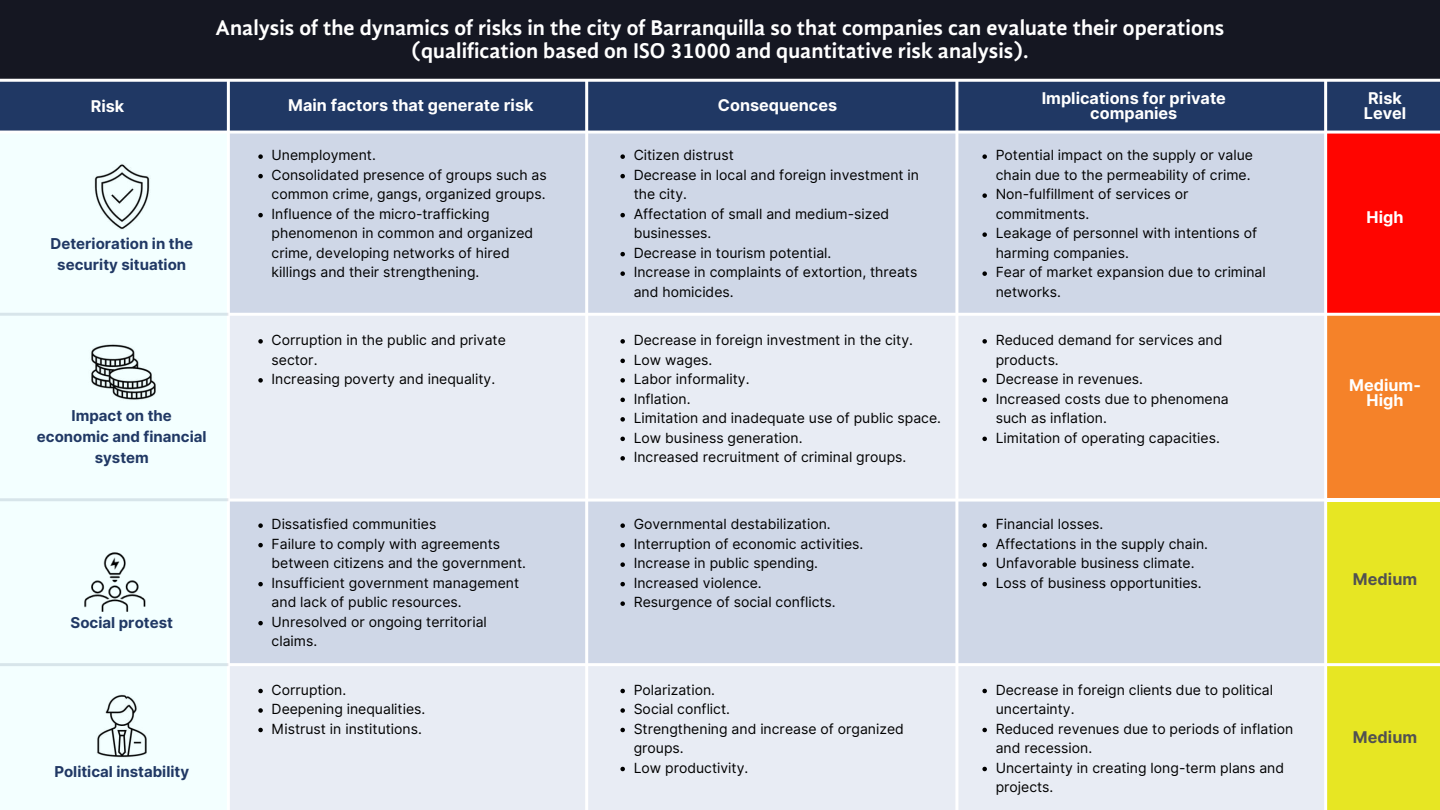
<style>
.page{position:relative;width:1440px;height:810px;background:#fff}
.page>*{position:absolute;margin:0;border:0;box-sizing:border-box;transform-origin:0 0}
.t1{font:700 22px/23.2px "Gandhi Sans";color:#fff;text-align:center}
.t2{font:700 16.2px/15px "Inter";color:#fff;text-align:center}
.t3{font:700 16.2px "Inter";color:#515151}
.t4{font:700 15px/21px "Inter";color:#203864;text-align:center}
.t5{font:14px/19.5px "Inter";color:#000}
</style>
<div class="page">
<div style="left:0;top:133px;width:229px;height:677px;background:#f3ffff"></div>
<img style="left:94px;top:164px;width:56px;height:66px">
<img style="left:91px;top:344px;width:65px;height:56px">
<img style="left:97px;top:694px;width:50px;height:64px">
<div style="left:1326px;top:133px;width:114px;height:181px;background:#ff0500"></div>
<div style="left:229px;top:133px;width:1097px;height:181px;background:#cfd7e7"></div>
<div style="left:229px;top:500px;width:1097px;height:165px;background:#cfd7e7"></div>
<div style="left:1326px;top:502px;width:114px;height:308px;background:#e7e623"></div>
<div style="left:229px;top:666px;width:1096px;height:144px;background:#e8ecf4"></div>
<div style="left:229px;top:315px;width:1096px;height:185px;background:#e8ecf4"></div>
<div style="left:0;top:81px;width:1440px;height:51px;background:#203864"></div>
<div style="left:1326px;top:314px;width:114px;height:184px;background:#f58229"></div>
<div style="left:0;top:0;width:1440px;height:81px;background:#151722"></div>
<hr style="left:228px;top:663px;width:1212px;height:3px;background:#fff">
<hr style="left:229px;top:499px;width:1211px;height:3px;background:#fff">
<hr style="left:228px;top:313px;width:1212px;height:3px;background:#fff">
<hr style="left:0;top:131px;width:1440px;height:3px;background:#fff">
<hr style="left:0;top:79px;width:1440px;height:3px;background:#fff">
<hr style="left:227px;top:81px;width:3px;height:729px;background:#fff">
<hr style="left:585px;top:81px;width:3px;height:729px;background:#fff">
<hr style="left:955px;top:81px;width:3px;height:729px;background:#fff">
<hr style="left:1324px;top:81px;width:3px;height:729px;background:#fff">
<hr style="left:0;top:663px;width:228px;height:3px;background:#203864">
<hr style="left:0;top:498px;width:228px;height:3px;background:#203864">
<hr style="left:0;top:313px;width:228px;height:3px;background:#203864">
<img style="left:84px;top:552px;width:62px;height:60px">
<svg style="left:258px;top:154px;width:5px;height:5px"></svg>
<svg style="left:258px;top:174px;width:5px;height:4px"></svg>
<svg style="left:258px;top:213px;width:5px;height:4px"></svg>
<svg style="left:258px;top:339px;width:5px;height:5px"></svg>
<svg style="left:258px;top:378px;width:5px;height:5px"></svg>
<svg style="left:620px;top:154px;width:5px;height:5px"></svg>
<svg style="left:620px;top:174px;width:5px;height:4px"></svg>
<svg style="left:620px;top:213px;width:5px;height:4px"></svg>
<svg style="left:620px;top:252px;width:5px;height:4px"></svg>
<svg style="left:620px;top:271px;width:5px;height:5px"></svg>
<svg style="left:620px;top:339px;width:5px;height:5px"></svg>
<svg style="left:620px;top:359px;width:5px;height:4px"></svg>
<svg style="left:620px;top:378px;width:5px;height:5px"></svg>
<svg style="left:620px;top:398px;width:5px;height:4px"></svg>
<svg style="left:620px;top:417px;width:5px;height:5px"></svg>
<svg style="left:620px;top:437px;width:5px;height:4px"></svg>
<svg style="left:620px;top:456px;width:5px;height:5px"></svg>
<svg style="left:982px;top:154px;width:5px;height:5px"></svg>
<svg style="left:982px;top:193px;width:5px;height:5px"></svg>
<svg style="left:982px;top:232px;width:5px;height:5px"></svg>
<svg style="left:982px;top:271px;width:5px;height:5px"></svg>
<svg style="left:982px;top:339px;width:5px;height:5px"></svg>
<svg style="left:982px;top:378px;width:5px;height:5px"></svg>
<svg style="left:982px;top:398px;width:5px;height:4px"></svg>
<svg style="left:982px;top:437px;width:5px;height:4px"></svg>
<svg style="left:258px;top:523px;width:5px;height:5px"></svg>
<svg style="left:258px;top:543px;width:5px;height:4px"></svg>
<svg style="left:258px;top:582px;width:5px;height:4px"></svg>
<svg style="left:258px;top:621px;width:5px;height:4px"></svg>
<svg style="left:620px;top:523px;width:5px;height:5px"></svg>
<svg style="left:620px;top:543px;width:5px;height:4px"></svg>
<svg style="left:620px;top:562px;width:5px;height:5px"></svg>
<svg style="left:620px;top:582px;width:5px;height:4px"></svg>
<svg style="left:620px;top:601px;width:5px;height:5px"></svg>
<svg style="left:982px;top:523px;width:5px;height:5px"></svg>
<svg style="left:982px;top:543px;width:5px;height:4px"></svg>
<svg style="left:982px;top:562px;width:5px;height:5px"></svg>
<svg style="left:982px;top:582px;width:5px;height:4px"></svg>
<svg style="left:258px;top:689px;width:5px;height:4px"></svg>
<svg style="left:258px;top:708px;width:5px;height:5px"></svg>
<svg style="left:258px;top:728px;width:5px;height:4px"></svg>
<svg style="left:620px;top:689px;width:5px;height:4px"></svg>
<svg style="left:620px;top:708px;width:5px;height:5px"></svg>
<svg style="left:620px;top:728px;width:5px;height:4px"></svg>
<svg style="left:620px;top:767px;width:5px;height:4px"></svg>
<svg style="left:982px;top:689px;width:5px;height:4px"></svg>
<svg style="left:982px;top:728px;width:5px;height:4px"></svg>
<svg style="left:982px;top:767px;width:5px;height:4px"></svg>
<h1 class="t1" style="left:216px;top:18px;width:1010px">Analysis of the dynamics of risks in the city of Barranquilla so that companies can evaluate their operations (qualification based on ISO 31000 and quantitative risk analysis).</h1>
<p class="t2" style="left:91px;top:98px;width:35px">Risk</p>
<p class="t2" style="left:288px;top:98px;width:247px">Main factors that generate risk</p>
<p class="t2" style="left:718px;top:98px;width:121px">Consequences</p>
<p class="t2" style="left:1364px;top:90px;width:44px;text-align:left">Risk<br>Level</p>
<p class="t2" style="left:1042px;top:90px;width:186px">Implications for private companies</p>
<p class="t4" style="left:51px;top:233px;width:144px">Deterioration in the security situation</p>
<p class="t4" style="left:37px;top:405px;width:171px">Impact on the economic and financial system</p>
<p class="t4" style="left:71px;top:612px;width:104px">Social protest</p>
<p class="t4" style="left:54px;top:761px;width:136px">Political instability</p>
<p class="t5" style="left:272px;top:146px;width:277px">Unemployment.<br>Consolidated presence of groups such as common crime, gangs, organized groups.<br>Influence of the micro-trafficking phenomenon in common and organized crime, developing networks of hired killings and their strengthening.</p>
<p class="t5" style="left:272px;top:330px;width:236px">Corruption in the public and private sector.<br>Increasing poverty and inequality.</p>
<p class="t5" style="left:634px;top:146px;width:287px">Citizen distrust<br>Decrease in local and foreign investment in the city.<br>Affectation of small and medium-sized businesses.<br>Decrease in tourism potential.<br>Increase in complaints of extortion, threats and homicides.</p>
<p class="t5" style="left:634px;top:330px;width:309px">Decrease in foreign investment in the city.<br>Low wages.<br>Labor informality.<br>Inflation.<br>Limitation and inadequate use of public space.<br>Low business generation.<br>Increased recruitment of criminal groups.</p>
<p class="t5" style="left:996px;top:146px;width:272px">Potential impact on the supply or value chain due to the permeability of crime.<br>Non-fulfillment of services or commitments.<br>Leakage of personnel with intentions of harming companies.<br>Fear of market expansion due to criminal networks.</p>
<p class="t5" style="left:996px;top:330px;width:235px">Reduced demand for services and products.<br>Decrease in revenues.<br>Increased costs due to phenomena such as inflation.<br>Limitation of operating capacities.</p>
<p class="t5" style="left:272px;top:515px;width:256px">Dissatisfied communities<br>Failure to comply with agreements between citizens and the government.<br>Insufficient government management and lack of public resources.<br>Unresolved or ongoing territorial claims.</p>
<p class="t5" style="left:634px;top:515px;width:231px">Governmental destabilization.<br>Interruption of economic activities.<br>Increase in public spending.<br>Increased violence.<br>Resurgence of social conflicts.</p>
<p class="t5" style="left:996px;top:515px;width:214px">Financial losses.<br>Affectations in the supply chain.<br>Unfavorable business climate.<br>Loss of business opportunities.</p>
<p class="t5" style="left:272px;top:680px;width:155px">Corruption.<br>Deepening inequalities.<br>Mistrust in institutions.</p>
<p class="t5" style="left:634px;top:680px;width:272px">Polarization.<br>Social conflict.<br>Strengthening and increase of organized groups.<br>Low productivity.</p>
<p class="t5" style="left:996px;top:680px;width:299px">Decrease in foreign clients due to political uncertainty.<br>Reduced revenues due to periods of inflation and recession.<br>Uncertainty in creating long-term plans and projects.</p>
<p class="t2" style="left:1367px;top:210px;width:38px">High</p>
<p class="t2" style="left:1349px;top:378px;width:73px">Medium-<br>High</p>
<p class="t3" style="left:1353px;top:569px;width:66px">Medium</p>
<p class="t3" style="left:1353px;top:727px;width:66px">Medium</p>
</div>
